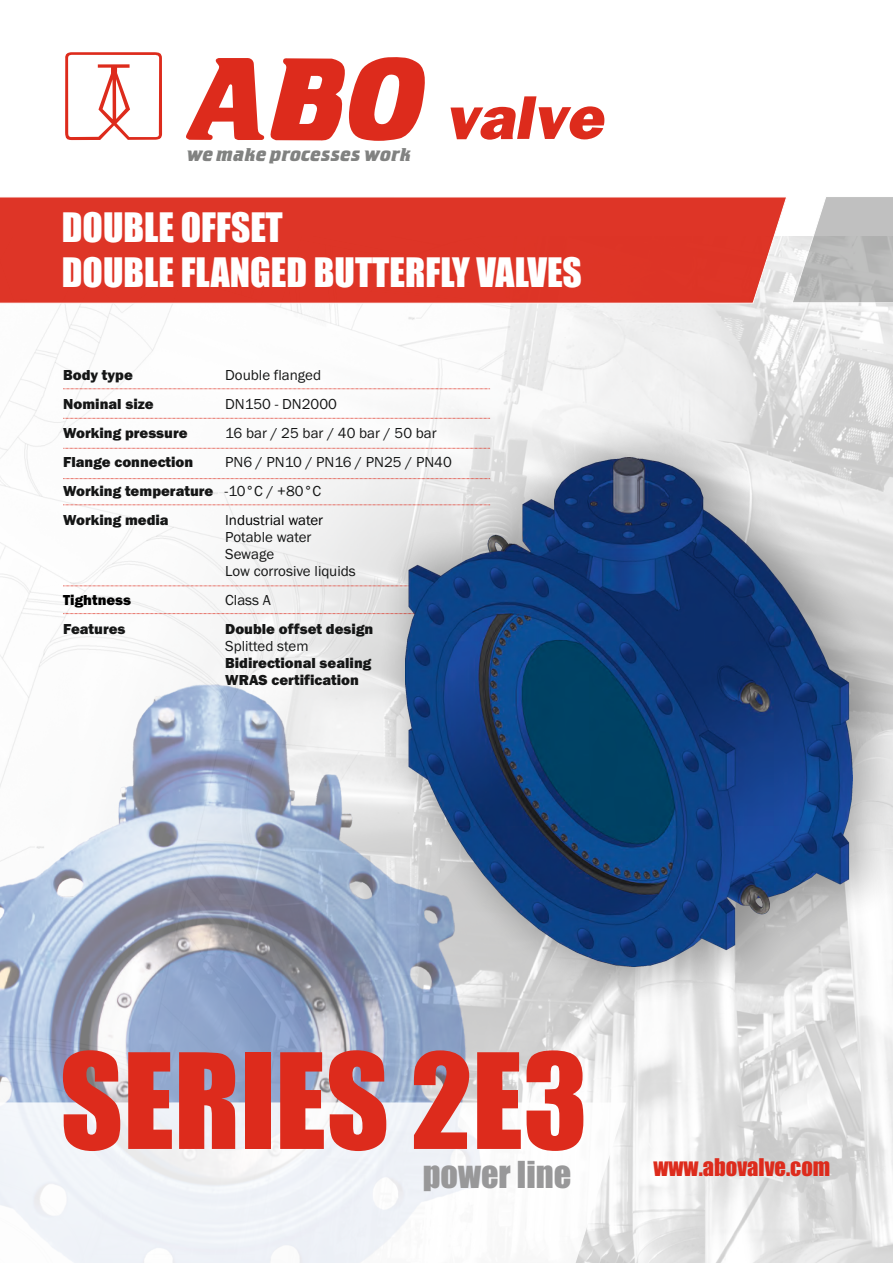
<style>
.page{position:relative;width:893px;height:1263px;background:#fff}
.page>*{position:absolute;margin:0;border:0;box-sizing:border-box;transform-origin:0 0}
.t1{font:122.25px "Impact";color:#dd2b1c}
.t2{font:37.5px/45.8px "Impact";color:#fff}
.t3{font:34.35px "Impact";color:#989899}
.t4{font:22.5px "Impact";color:#dd2b1c}
.t5{font:italic 700 15.45px "OPTI Cristeta";color:#818281}
.t6{font:800 15px "Franklin Gothic";color:#151616}
.t7{font:15px/17px "Franklin Gothic";color:#151616}
.t8{font:15px "Franklin Gothic";color:#000}
.t9{font:800 15px "Franklin Gothic";color:#000}
.s1{font-weight:400}
.s2{color:#151616}
</style>
<div class="page">
<img style="left:0;top:236px;width:893px;height:1027px">
<img style="left:0;top:685px;width:482px;height:417px">
<svg style="left:0;top:1102px;width:626px;height:161px;fill:#f1f4f8"></svg>
<div style="left:0;top:197px;width:787px;height:106px;background:#de3527"></div>
<svg style="left:792px;top:197px;width:101px;height:106px"></svg>
<svg style="left:450px;top:96px;width:154px;height:44px"></svg>
<svg style="left:65px;top:52px;width:97px;height:88px"></svg>
<svg style="left:186px;top:57px;width:239px;height:84px"></svg>
<svg style="left:63px;top:418px;width:288px;height:1px"></svg>
<svg style="left:63px;top:613px;width:288px;height:1px"></svg>
<svg style="left:63px;top:504px;width:288px;height:1px"></svg>
<svg style="left:63px;top:585px;width:288px;height:1px"></svg>
<svg style="left:63px;top:448px;width:288px;height:1px"></svg>
<svg style="left:63px;top:478px;width:288px;height:1px"></svg>
<div style="left:351px;top:390px;width:542px;height:643px;background:#676767;opacity:.49"></div>
<img style="left:405px;top:457px;width:447px;height:510px">
<svg style="left:63px;top:388px;width:427px;height:1px"></svg>
<p class="t5" style="left:187px;top:148px;width:226px">we make processes work</p>
<p class="t2" style="left:62px;top:206px;width:522px">DOUBLE OFFSET<br>DOUBLE FLANGED BUTTERFLY VALVES</p>
<p class="t6" style="left:63px;top:370px;width:71px">Body type</p>
<p class="t7" style="left:225px;top:368px;width:97px">Double flanged</p>
<p class="t6" style="left:63px;top:399px;width:92px">Nominal size</p>
<p class="t7" style="left:225px;top:397px;width:113px">DN150 - DN2000</p>
<p class="t6" style="left:63px;top:428px;width:126px">Working pressure</p>
<p class="t7" style="left:225px;top:426px;width:213px">16 bar / 25 bar / 40 bar / 50 bar</p>
<p class="t6" style="left:63px;top:457px;width:132px">Flange connection</p>
<p class="t7" style="left:225px;top:455px;width:228px">PN6 / PN10 / PN16 / PN25 / PN40</p>
<p class="t6" style="left:63px;top:485px;width:259px">Working temperature <span class="s1">-10°C / +80°C</span></p>
<p class="t6" style="left:63px;top:514px;width:107px">Working media</p>
<p class="t8" style="left:225px;top:514px;width:100px"><span class="s2">I</span>ndustrial water</p>
<p class="t7" style="left:225px;top:530px;width:132px">Potable water<br>Sewage<br>Low corrosive liquids</p>
<p class="t9" style="left:63px;top:594px;width:69px">Tightness</p>
<p class="t7" style="left:225px;top:593px;width:47px">Class A</p>
<p class="t6" style="left:63px;top:623px;width:64px">Features</p>
<p class="t6" style="left:225px;top:623px;width:150px">Double offset design</p>
<p class="t6" style="left:225px;top:657px;width:148px">Bidirectional sealing</p>
<p class="t7" style="left:225px;top:638px;width:85px">Splitted stem</p>
<p class="t6" style="left:225px;top:674px;width:135px">WRAS certification</p>
<p class="t1" style="left:60px;top:1052px;width:529px">SERIES 2E3</p>
<p class="t3" style="left:423px;top:1160px;width:150px">power line</p>
<p class="t4" style="left:653px;top:1158px;width:178px">www.abovalve.com</p>
</div>
